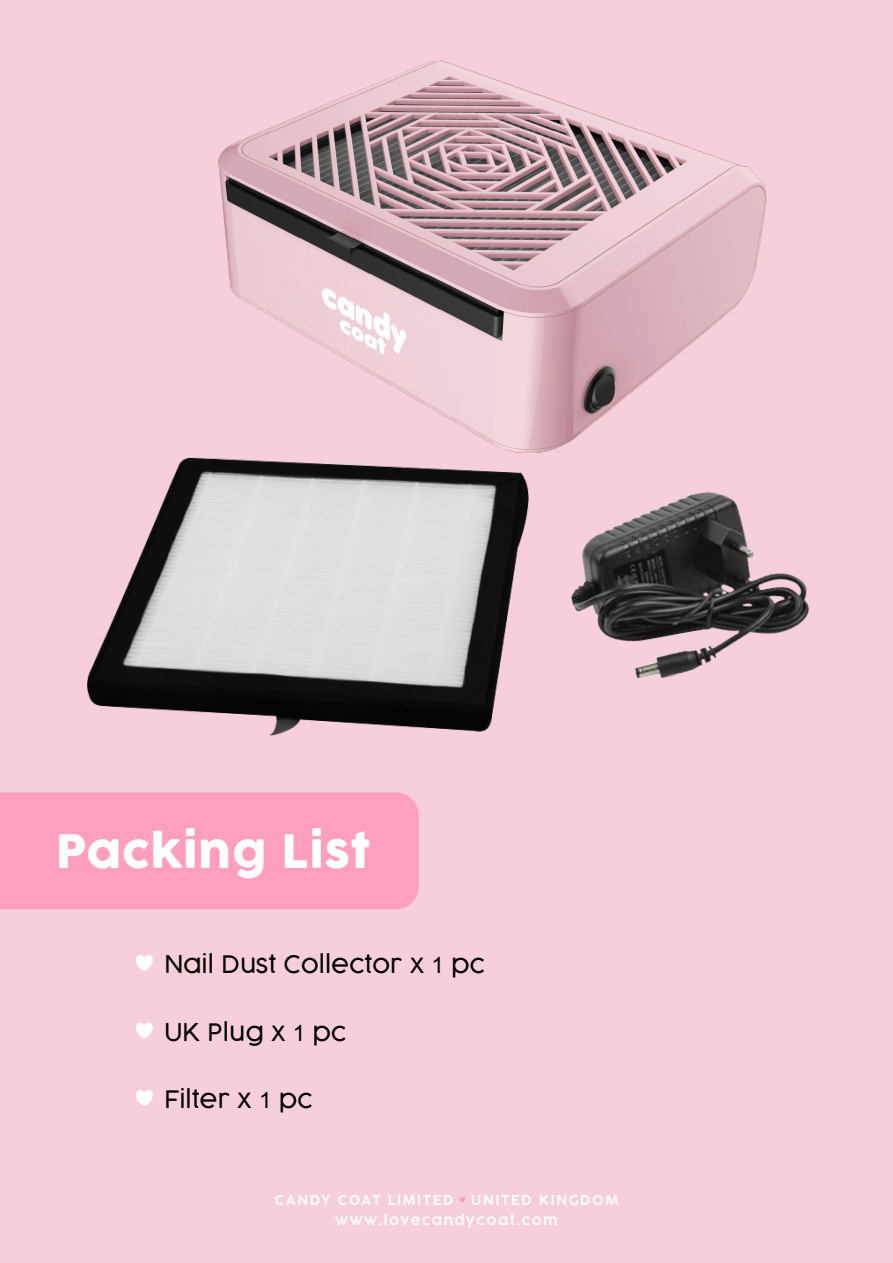
<style>
.page{position:relative;width:893px;height:1263px;background:#f6cfda}
.page>*{position:absolute;margin:0;border:0;box-sizing:border-box;transform-origin:0 0}
.t1{font:45px "Cocogoose";letter-spacing:.02em;color:#fff}
.t2{font:300 24px "Cocogoose";color:#000}
.t3{font:600 13.5px/20px "COCOGOOSE";letter-spacing:.11em;color:#fff;text-align:center}
.s1{font-family:"Arial";font-weight:400;font-size:22.5px}
</style>
<div class="page">
<svg style="left:459px;top:1197px;width:6px;height:5px"></svg>
<div style="left:0;top:792px;width:419px;height:117px;background:#ff9fbe"></div>
<svg style="left:136px;top:955px;width:17px;height:16px"></svg>
<svg style="left:136px;top:1022px;width:17px;height:17px"></svg>
<svg style="left:136px;top:1090px;width:17px;height:16px"></svg>
<img style="left:218px;top:60px;width:548px;height:392px">
<img style="left:87px;top:458px;width:441px;height:277px">
<img style="left:571px;top:491px;width:239px;height:188px">
<h1 class="t1" style="left:56px;top:820px;width:316px">Packing List</h1>
<h2 class="t2" style="left:164px;top:947px;width:322px">Nail Dust Collector x <span class="s1">1</span> pc</h2>
<h2 class="t2" style="left:164px;top:1015px;width:183px">UK Plug x <span class="s1">1</span> pc</h2>
<h2 class="t2" style="left:164px;top:1082px;width:150px">Filter x <span class="s1">1</span> pc</h2>
<p class="t3" style="left:275px;top:1190px;width:345px">CANDY COAT LIMITED • UNITED KINGDOM www.lovecandycoat.com</p>
</div>
